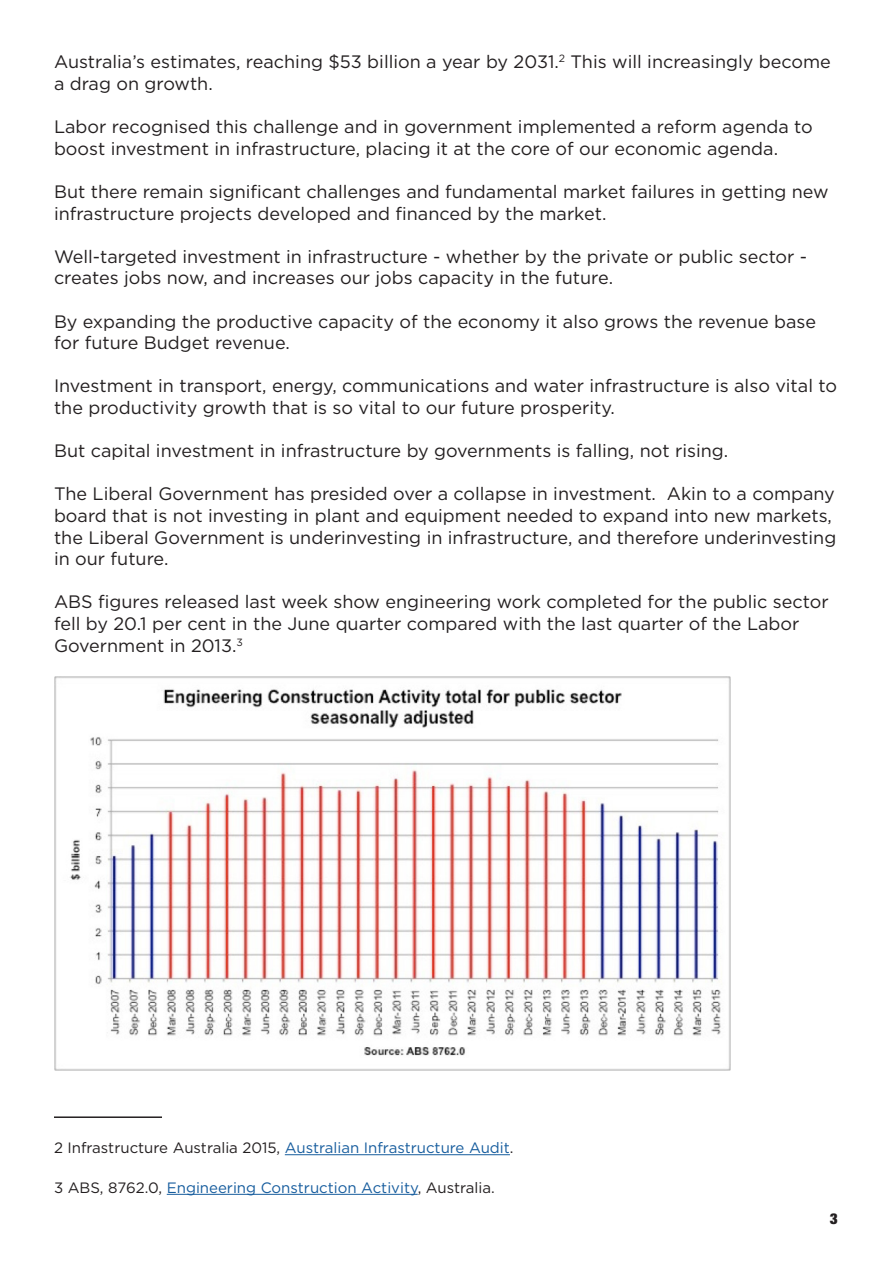
<style>
.page{position:relative;width:893px;height:1263px;background:#fff}
.page>*{position:absolute;margin:0;border:0;box-sizing:border-box;transform-origin:0 0}
.t1{font:18px/21.6px "Gotham";color:#231f20}
.t2{font:15px "Gotham";color:#231f20}
.t3{font:15px "Gotham";color:#175d9e}
.t4{font:900 condensed 15px "Helvetica Neue LT Std";color:#231f20}
.s1{color:#175d9e}
.s2{color:#231f20}
</style>
<div class="page">
<img style="left:54px;top:677px;width:677px;height:393px">
<hr style="left:54px;top:1116px;width:108px;height:2px;background:#231f20">
<hr style="left:285px;top:1154px;width:225px;height:1px;background:#175d9e">
<hr style="left:167px;top:1194px;width:251px;height:1px;background:#175d9e">
<p class="t1" style="left:54px;top:51px;width:778px">Australia’s estimates, reaching $53 billion a year by 2031.<sup>2</sup> This will increasingly become a drag on growth.</p>
<p class="t1" style="left:54px;top:116px;width:760px">Labor recognised this challenge and in government implemented a reform agenda to boost investment in infrastructure, placing it at the core of our economic agenda.</p>
<p class="t1" style="left:54px;top:180px;width:776px">But there remain significant challenges and fundamental market failures in getting new infrastructure projects developed and financed by the market.</p>
<p class="t1" style="left:54px;top:245px;width:755px">Well-targeted investment in infrastructure - whether by the private or public sector - creates jobs now, and increases our jobs capacity in the future.</p>
<p class="t1" style="left:54px;top:310px;width:764px">By expanding the productive capacity of the economy it also grows the revenue base for future Budget revenue.</p>
<p class="t1" style="left:54px;top:375px;width:785px">Investment in transport, energy, communications and water infrastructure is also vital to the productivity growth that is so vital to our future prosperity.</p>
<p class="t1" style="left:54px;top:440px;width:676px">But capital investment in infrastructure by governments is falling, not rising.</p>
<p class="t1" style="left:54px;top:483px;width:784px">The Liberal Government has presided over a collapse in investment. Akin to a company board that is not investing in plant and equipment needed to expand into new markets, the Liberal Government is underinvesting in infrastructure, and therefore underinvesting in our future.</p>
<p class="t1" style="left:54px;top:591px;width:776px">ABS figures released last week show engineering work completed for the public sector fell by 20.1 per cent in the June quarter compared with the last quarter of the Labor<br>Government in 2013.<sup>3</sup></p>
<p class="t2" style="left:54px;top:1138px;width:461px">2 Infrastructure Australia 2015, <span class="s1">Australian Infrastructure Audit</span>.</p>
<p class="t3" style="left:54px;top:1178px;width:442px"><span class="s2">3 ABS, 8762.0,</span> Engineering Construction Activity<span class="s2">, Australia.</span></p>
<p class="t4" style="left:830px;top:1209px;width:9px">3</p>
</div>
